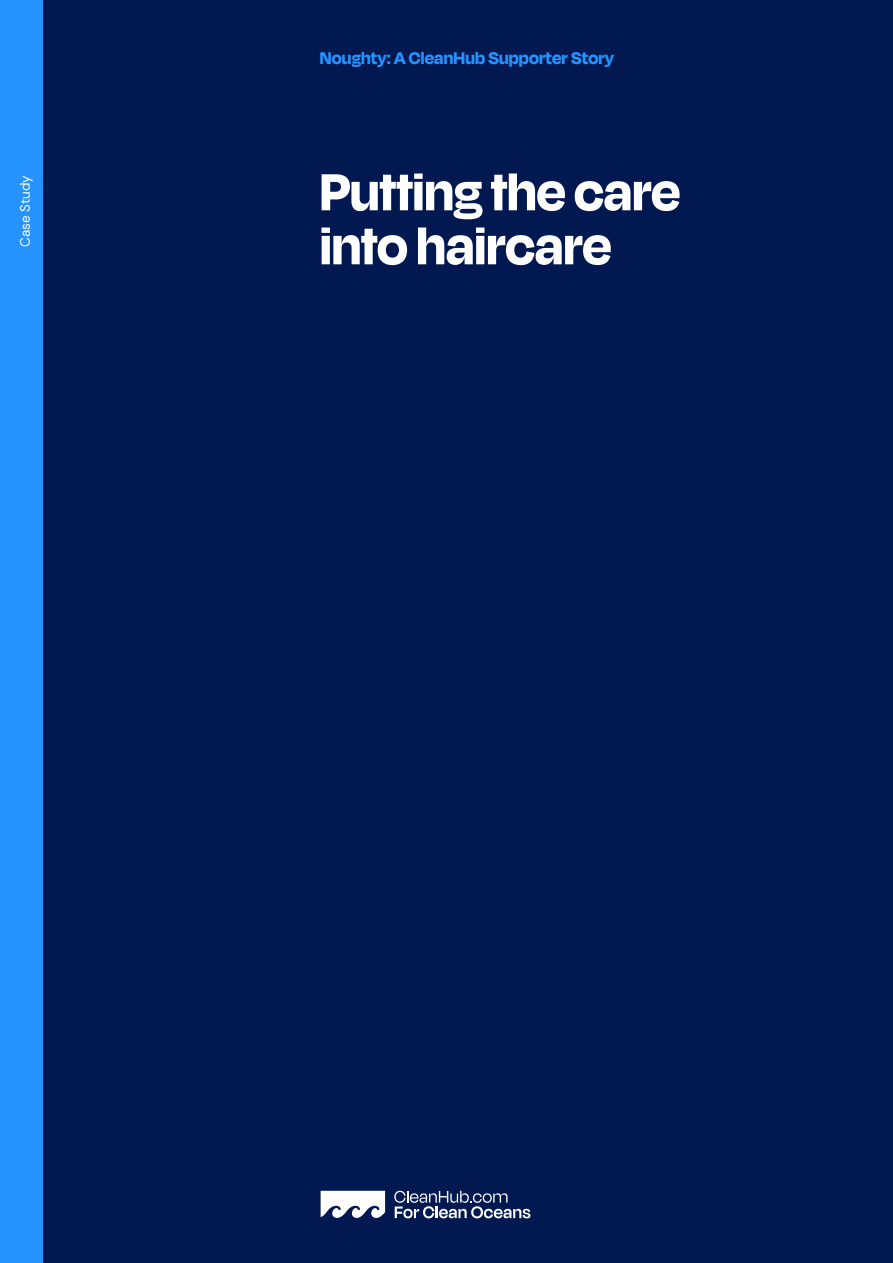
<style>
.page{position:relative;width:893px;height:1263px;background:#fff}
.page>*{position:absolute;margin:0;border:0;box-sizing:border-box;transform-origin:0 0}
.t1{font:700 60px/54px "Degular Display";color:#fff}
.t2{font:700 19.5px "Degular Display";letter-spacing:.01em;color:#2693ff}
.t3{font:13.5px "DM Sans";color:#fff}
</style>
<div class="page">
<div style="left:30px;top:0;width:863px;height:1263px;background:#011850"></div>
<div style="left:0;top:0;width:42px;height:1263px;background:#2693ff"></div>
<svg style="left:394px;top:1191px;width:136px;height:27px"></svg>
<svg style="left:321px;top:1191px;width:64px;height:27px;background:#d0d4de"></svg>
<p class="t2" style="left:320px;top:47px;width:296px">Noughty: A CleanHub Supporter Story</p>
<p class="t3" style="left:17px;top:247px;width:73px;rotate:-90deg">Case Study</p>
<h1 class="t1" style="left:320px;top:163px;width:362px">Putting the care into haircare</h1>
</div>
